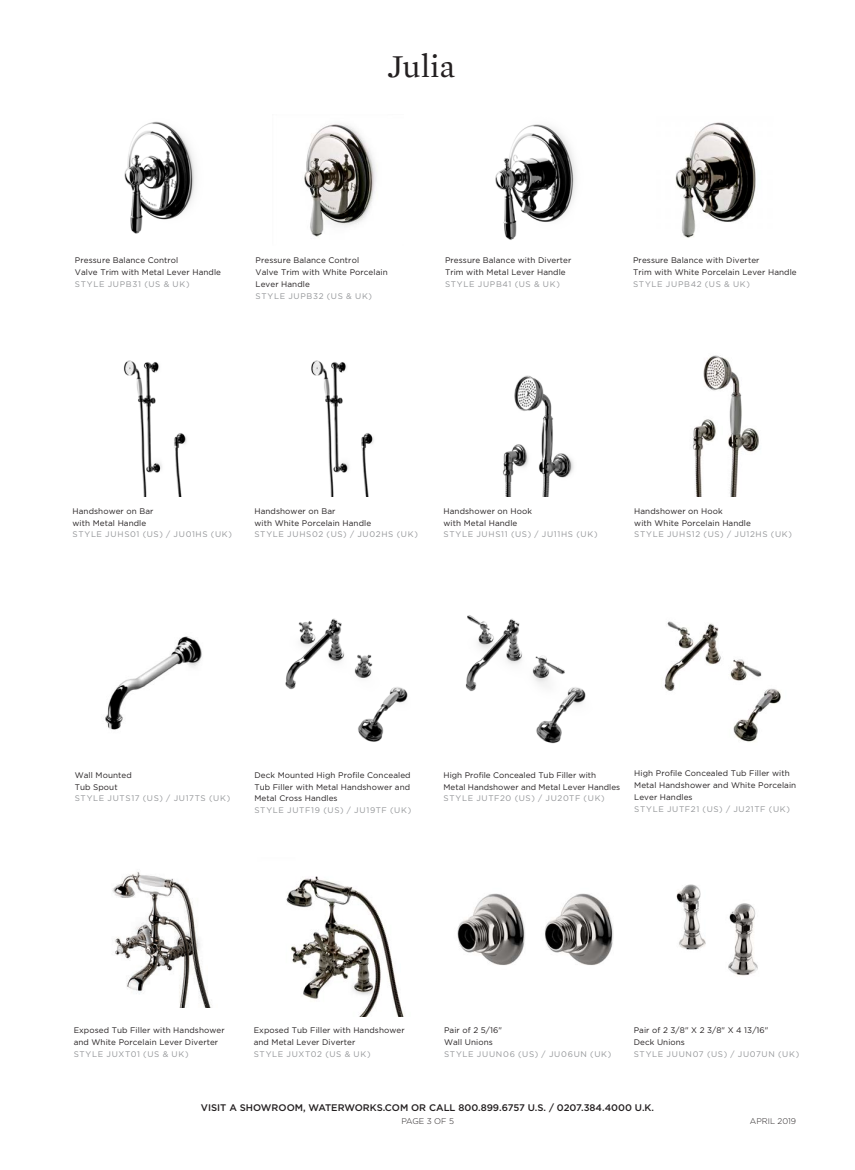
<style>
.page{position:relative;width:855px;height:1170px;background:#fff}
.page>*{position:absolute;margin:0;border:0;box-sizing:border-box;transform-origin:0 0}
.t1{font:32.5px "Mercury Text G1";color:#231f20}
.t2{font:500 9.62px "Gotham";color:#231f20}
.t3{font:300 8.25px "Gotham";color:#231f20}
.Text__LIGHT_-_6_5_9{font:8.12px/11.9px "Gotham";letter-spacing:.01em;color:#231f20}
.Text__product_number{font:8.12px "Gotham";letter-spacing:.085em;color:#939598}
</style>
<div class="page">
<img style="left:124px;top:121px;width:72px;height:113px">
<img style="left:304px;top:124px;width:72px;height:113px">
<img style="left:495px;top:124px;width:81px;height:116px">
<img style="left:675px;top:122px;width:81px;height:116px">
<img style="left:123px;top:360px;width:64px;height:137px">
<img style="left:311px;top:360px;width:63px;height:137px">
<img style="left:503px;top:375px;width:71px;height:122px">
<img style="left:692px;top:355px;width:67px;height:142px">
<img style="left:105px;top:636px;width:97px;height:94px">
<img style="left:285px;top:618px;width:123px;height:124px">
<img style="left:465px;top:615px;width:121px;height:129px">
<img style="left:664px;top:621px;width:117px;height:121px">
<img style="left:112px;top:872px;width:100px;height:136px">
<img style="left:286px;top:876px;width:118px;height:140px">
<img style="left:457px;top:893px;width:68px;height:72px">
<img style="left:676px;top:884px;width:82px;height:92px">
<img style="left:545px;top:893px;width:69px;height:72px">
<h1 class="t1" style="left:387px;top:43px;width:69px">Julia</h1>
<p class="Text__LIGHT_-_6_5_9" style="left:75px;top:254px;width:148px">Pressure Balance Control<br>Valve Trim with Metal Lever Handle</p>
<p class="Text__product_number" style="left:75px;top:279px;width:116px">STYLE JUPB31 (US &amp; UK)</p>
<p class="Text__LIGHT_-_6_5_9" style="left:256px;top:254px;width:134px">Pressure Balance Control<br>Valve Trim with White Porcelain<br>Lever Handle</p>
<p class="Text__product_number" style="left:256px;top:290px;width:118px">STYLE JUPB32 (US &amp; UK)</p>
<p class="Text__LIGHT_-_6_5_9" style="left:445px;top:254px;width:128px">Pressure Balance with Diverter<br>Trim with Metal Lever Handle</p>
<p class="Text__product_number" style="left:445px;top:279px;width:116px">STYLE JUPB41 (US &amp; UK)</p>
<p class="Text__LIGHT_-_6_5_9" style="left:633px;top:254px;width:165px">Pressure Balance with Diverter<br>Trim with White Porcelain Lever Handle</p>
<p class="Text__product_number" style="left:633px;top:279px;width:118px">STYLE JUPB42 (US &amp; UK)</p>
<p class="Text__LIGHT_-_6_5_9" style="left:73px;top:505px;width:82px">Handshower on Bar with Metal Handle</p>
<p class="Text__product_number" style="left:73px;top:529px;width:161px">STYLE JUHS01 (US) / JU01HS (UK)</p>
<p class="Text__LIGHT_-_6_5_9" style="left:254px;top:505px;width:118px">Handshower on Bar<br>with White Porcelain Handle</p>
<p class="Text__product_number" style="left:254px;top:529px;width:165px">STYLE JUHS02 (US) / JU02HS (UK)</p>
<p class="Text__LIGHT_-_6_5_9" style="left:444px;top:505px;width:90px">Handshower on Hook with Metal Handle</p>
<p class="Text__product_number" style="left:444px;top:529px;width:156px">STYLE JUHS11 (US) / JU11HS (UK)</p>
<p class="Text__LIGHT_-_6_5_9" style="left:634px;top:505px;width:118px">Handshower on Hook<br>with White Porcelain Handle</p>
<p class="Text__product_number" style="left:634px;top:529px;width:159px">STYLE JUHS12 (US) / JU12HS (UK)</p>
<p class="Text__LIGHT_-_6_5_9" style="left:75px;top:769px;width:59px">Wall Mounted<br>Tub Spout</p>
<p class="Text__product_number" style="left:75px;top:793px;width:157px">STYLE JUTS17 (US) / JU17TS (UK)</p>
<p class="Text__LIGHT_-_6_5_9" style="left:254px;top:769px;width:158px;text-align:justify">Deck Mounted High Profile Concealed Tub Filler with Metal Handshower and Metal Cross Handles</p>
<p class="Text__product_number" style="left:254px;top:805px;width:158px">STYLE JUTF19 (US) / JU19TF (UK)</p>
<p class="Text__LIGHT_-_6_5_9" style="left:444px;top:769px;width:178px">High Profile Concealed Tub Filler with<br>Metal Handshower and Metal Lever Handles</p>
<p class="Text__product_number" style="left:444px;top:793px;width:163px">STYLE JUTF20 (US) / JU20TF (UK)</p>
<p class="Text__LIGHT_-_6_5_9" style="left:634px;top:767px;width:163px">High Profile Concealed Tub Filler with<br>Metal Handshower and White Porcelain<br>Lever Handles</p>
<p class="Text__product_number" style="left:634px;top:804px;width:157px">STYLE JUTF21 (US) / JU21TF (UK)</p>
<p class="Text__LIGHT_-_6_5_9" style="left:74px;top:1024px;width:153px">Exposed Tub Filler with Handshower and White Porcelain Lever Diverter</p>
<p class="Text__product_number" style="left:74px;top:1049px;width:116px">STYLE JUXT01 (US &amp; UK)</p>
<p class="Text__LIGHT_-_6_5_9" style="left:254px;top:1024px;width:153px">Exposed Tub Filler with Handshower and Metal Lever Diverter</p>
<p class="Text__product_number" style="left:254px;top:1049px;width:118px">STYLE JUXT02 (US &amp; UK)</p>
<p class="Text__LIGHT_-_6_5_9" style="left:444px;top:1024px;width:59px">Pair of 2 5/16"<br>Wall Unions</p>
<p class="Text__product_number" style="left:444px;top:1049px;width:169px">STYLE JUUN06 (US) / JU06UN (UK)</p>
<p class="Text__LIGHT_-_6_5_9" style="left:634px;top:1024px;width:136px">Pair of 2 3/8" X 2 3/8" X 4 13/16"<br>Deck Unions</p>
<p class="Text__product_number" style="left:634px;top:1049px;width:167px">STYLE JUUN07 (US) / JU07UN (UK)</p>
<p class="t2" style="left:201px;top:1101px;width:455px">VISIT A SHOWROOM, WATERWORKS.COM OR CALL 800.899.6757 U.S. / 0207.384.4000 U.K.</p>
<p class="t3" style="left:401px;top:1115px;width:54px">PAGE 3 OF 5</p>
<p class="t3" style="left:750px;top:1115px;width:48px">APRIL 2019</p>
</div>
